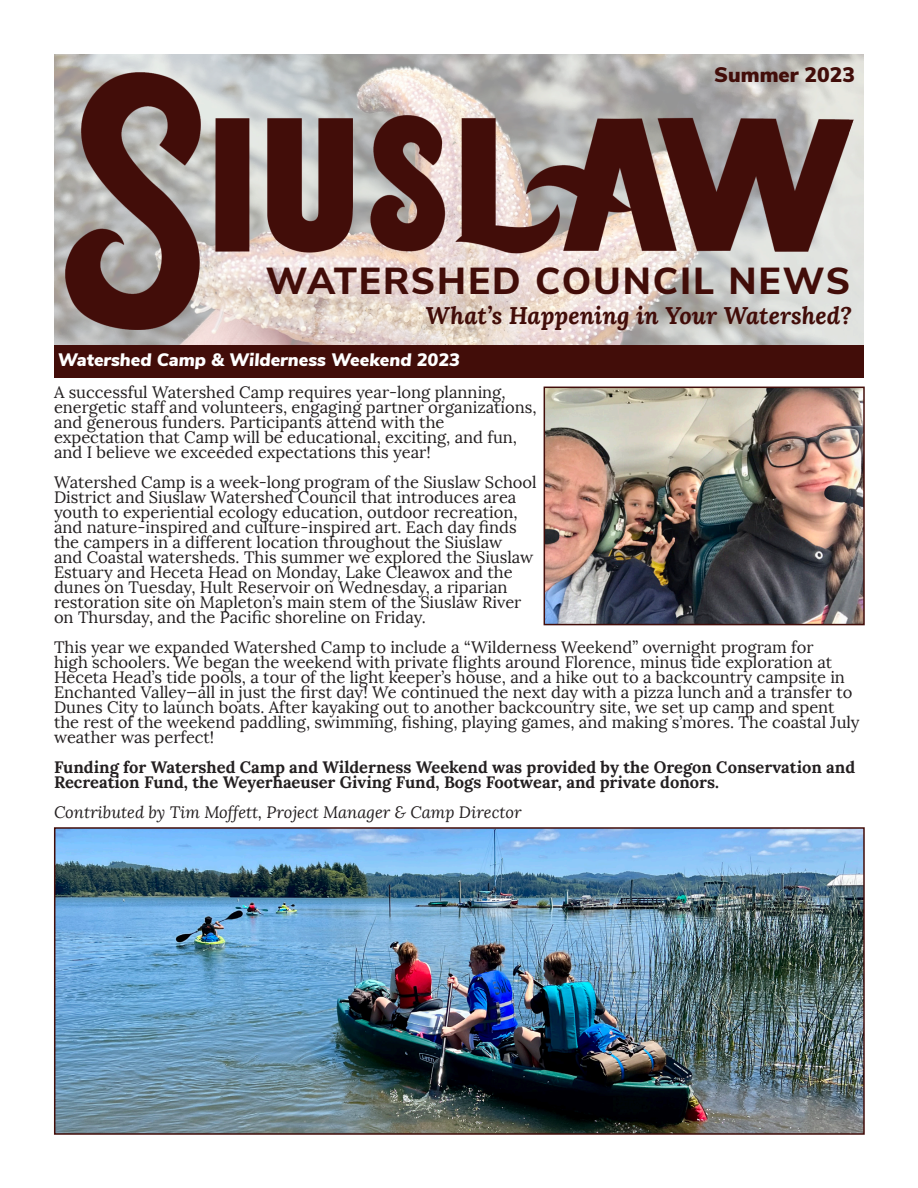
<style>
.page{position:relative;width:918px;height:1188px;background:#fff}
.page>*{position:absolute;margin:0;border:0;box-sizing:border-box;transform-origin:0 0}
.t1{font:800 37.5px "Nunito Sans";letter-spacing:.05em;color:#420d09}
.Body_Copy{font:italic 700 24px "Lora";color:#420d09}
.Body_Copy-2{font:900 21px "Nunito Sans";color:#420d09}
.Body_Copy-3{font:italic 900 18px "Nunito Sans";color:#fff}
.t2{font:16.5px/15px "Lora";color:#231f20}
.t3{font:700 16.5px/15px "Lora";color:#231f20}
.t4{font:italic 16.5px "Lora";color:#231f20}
</style>
<div class="page">
<img style="left:55px;top:54px;width:808px;height:291px">
<img style="left:57px;top:830px;width:805px;height:302px">
<div style="left:54px;top:827px;width:811px;height:308px;border:2px solid #420d09"></div>
<img style="left:65px;top:73px;width:788px;height:257px">
<div style="left:55px;top:345px;width:809px;height:33px;background:#420d09"></div>
<img style="left:547px;top:390px;width:315px;height:232px">
<div style="left:544px;top:387px;width:321px;height:238px;border:2px solid #420d09"></div>
<p class="Body_Copy-2" style="left:714px;top:59px;width:142px">Summer 2023</p>
<p class="t1" style="left:266px;top:254px;width:586px">WATERSHED COUNCIL NEWS</p>
<p class="Body_Copy" style="left:425px;top:299px;width:428px">What’s Happening in Your Watershed?</p>
<p class="Body_Copy-3" style="left:58px;top:347px;width:404px">Watershed Camp &amp; Wilderness Weekend 2023</p>
<p class="t2" style="left:54px;top:385px;width:484px">A successful Watershed Camp requires year-long planning, energetic staff and volunteers, engaging partner organizations, and generous funders. Participants attend with the expectation that Camp will be educational, exciting, and fun, and I believe we exceeded expectations this year!</p>
<p class="t2" style="left:54px;top:475px;width:484px">Watershed Camp is a week-long program of the Siuslaw School District and Siuslaw Watershed Council that introduces area youth to experiential ecology education, outdoor recreation, and nature-inspired and culture-inspired art. Each day finds the campers in a different location throughout the Siuslaw<br>and Coastal watersheds. This summer we explored the Siuslaw Estuary and Heceta Head on Monday, Lake Cleawox and the dunes on Tuesday, Hult Reservoir on Wednesday, a riparian restoration site on Mapleton’s main stem of the Siuslaw River on Thursday, and the Pacific shoreline on Friday.</p>
<p class="t2" style="left:54px;top:640px;width:807px">This year we expanded Watershed Camp to include a “Wilderness Weekend” overnight program for<br>high schoolers. We began the weekend with private flights around Florence, minus tide exploration at Heceta Head’s tide pools, a tour of the light keeper’s house, and a hike out to a backcountry campsite in Enchanted Valley—all in just the first day! We continued the next day with a pizza lunch and a transfer to Dunes City to launch boats. After kayaking out to another backcountry site, we set up camp and spent the rest of the weekend paddling, swimming, fishing, playing games, and making s’mores. The coastal July weather was perfect!</p>
<p class="t3" style="left:54px;top:760px;width:803px">Funding for Watershed Camp and Wilderness Weekend was provided by the Oregon Conservation and<br>Recreation Fund, the Weyerhaeuser Giving Fund, Bogs Footwear, and private donors.</p>
<p class="t4" style="left:54px;top:802px;width:469px">Contributed by Tim Moffett, Project Manager &amp; Camp Director</p>
</div>
